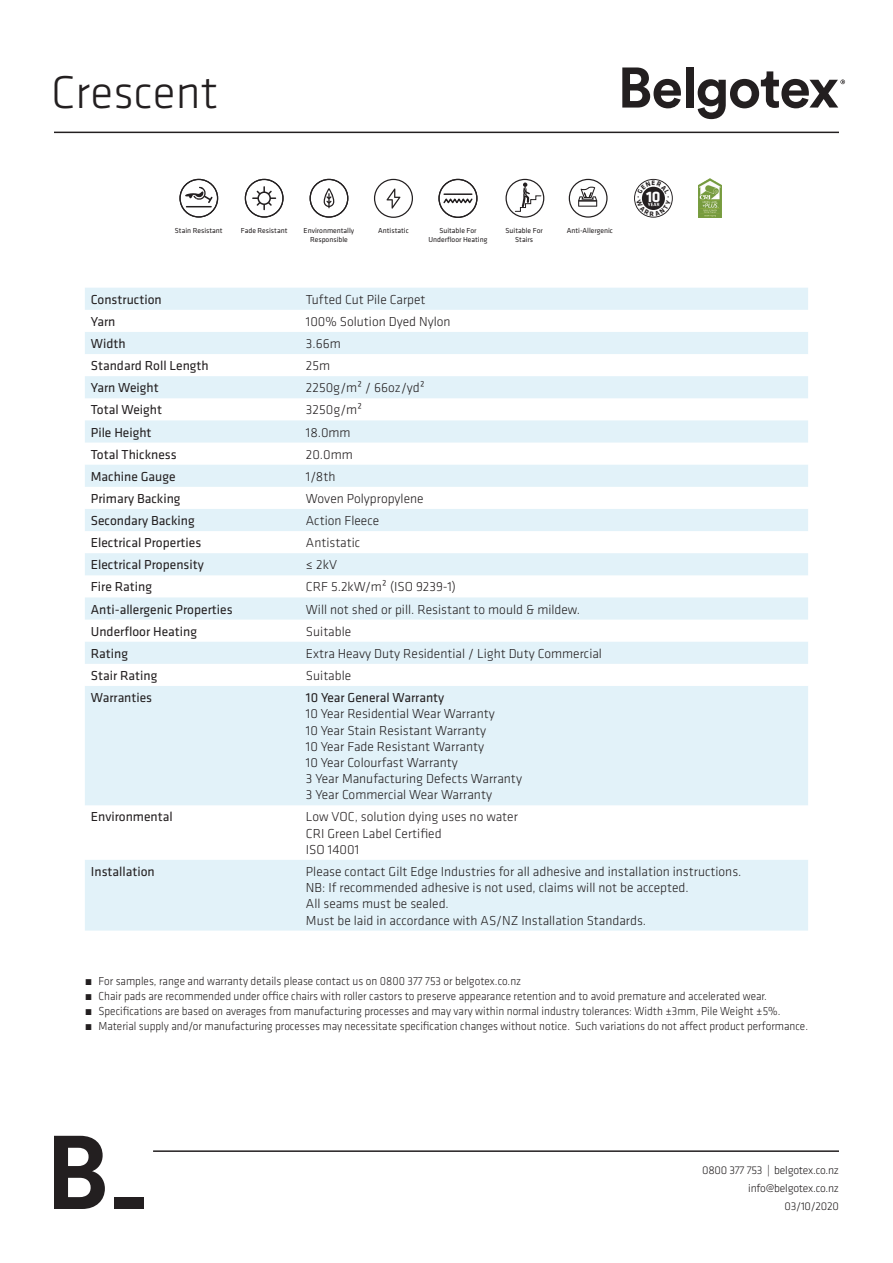
<style>
.page{position:relative;width:893px;height:1263px;background:#fff}
.page>*{position:absolute;margin:0;border:0;box-sizing:border-box;transform-origin:0 0}
.t1{font:300 47.7px "Klavika";color:#231f20}
.t2{font:700 15.9px "Klavika";color:#fff}
.t3{font:300 13.5px/16.2px "Klavika";color:#231f20}
.t4{font:13.5px "Klavika";color:#231f20}
.t5{font:300 12px "Klavika";color:#231f20;scale:.94 1}
.t6{font:300 11.55px/18px "Klavika";letter-spacing:-.02em;color:#231f20;text-align:right}
.t7{font:7.5px/9px "Klavika";color:#231f20;text-align:center}
</style>
<div class="page">
<svg style="left:85px;top:288px;width:723px;height:642px;fill:#e2f2f9"></svg>
<svg style="left:622px;top:67px;width:59px;height:41px"></svg>
<div style="left:686px;top:67px;width:7px;height:41px;background:#231f20"></div>
<svg style="left:698px;top:71px;width:147px;height:48px"></svg>
<hr style="left:54px;top:132px;width:785px;height:1px;background:#231f20">
<svg style="left:54px;top:1136px;width:51px;height:73px"></svg>
<div style="left:114px;top:1197px;width:30px;height:12px;background:#231f20"></div>
<hr style="left:153px;top:1150px;width:686px;height:2px;background:#231f20">
<svg style="left:569px;top:179px;width:39px;height:39px"></svg>
<svg style="left:374px;top:179px;width:39px;height:39px"></svg>
<svg style="left:245px;top:179px;width:39px;height:39px"></svg>
<svg style="left:179px;top:179px;width:39px;height:39px"></svg>
<svg style="left:438px;top:179px;width:39px;height:39px"></svg>
<svg style="left:310px;top:179px;width:38px;height:39px"></svg>
<svg style="left:505px;top:179px;width:39px;height:39px"></svg>
<img style="left:699px;top:179px;width:22px;height:39px">
<svg style="left:634px;top:179px;width:39px;height:39px"></svg>
<h1 class="t1" style="left:51px;top:63px;width:169px">Crescent</h1>
<p class="t7" style="left:175px;top:225px;width:49px">Stain Resistant</p>
<p class="t7" style="left:241px;top:225px;width:48px">Fade Resistant</p>
<p class="t7" style="left:378px;top:225px;width:32px">Antistatic</p>
<p class="t7" style="left:439px;top:226px;width:39px">Suitable For</p>
<p class="t7" style="left:567px;top:225px;width:48px">Anti-Allergenic</p>
<p class="t7" style="left:428px;top:235px;width:60px">Underfloor Heating</p>
<p class="t7" style="left:304px;top:226px;width:52px">Environmentally<br>Responsible</p>
<p class="t7" style="left:506px;top:225px;width:39px">Suitable For<br>Stairs</p>
<p class="t2" style="left:646px;top:185px;width:16px">10</p>
<p class="t4" style="left:91px;top:290px;width:72px">Construction</p>
<p class="t3" style="left:306px;top:291px;width:121px">Tufted Cut Pile Carpet</p>
<p class="t4" style="left:91px;top:313px;width:26px">Yarn</p>
<p class="t3" style="left:306px;top:313px;width:146px">100% Solution Dyed Nylon</p>
<p class="t4" style="left:91px;top:335px;width:36px">Width</p>
<p class="t3" style="left:306px;top:335px;width:36px">3.66m</p>
<p class="t4" style="left:91px;top:357px;width:119px">Standard Roll Length</p>
<p class="t3" style="left:306px;top:357px;width:26px">25m</p>
<p class="t4" style="left:91px;top:379px;width:69px">Yarn Weight</p>
<p class="t3" style="left:306px;top:380px;width:121px">2250g/m² / 66oz/yd²</p>
<p class="t4" style="left:91px;top:401px;width:73px">Total Weight</p>
<p class="t3" style="left:306px;top:402px;width:58px">3250g/m²</p>
<p class="t4" style="left:91px;top:423px;width:62px">Pile Height</p>
<p class="t3" style="left:306px;top:424px;width:46px">18.0mm</p>
<p class="t4" style="left:91px;top:445px;width:87px">Total Thickness</p>
<p class="t3" style="left:306px;top:446px;width:48px">20.0mm</p>
<p class="t4" style="left:91px;top:467px;width:86px">Machine Gauge</p>
<p class="t3" style="left:306px;top:468px;width:31px">1/8th</p>
<p class="t4" style="left:91px;top:490px;width:91px">Primary Backing</p>
<p class="t3" style="left:306px;top:490px;width:119px">Woven Polypropylene</p>
<p class="t4" style="left:91px;top:512px;width:105px">Secondary Backing</p>
<p class="t3" style="left:306px;top:512px;width:75px">Action Fleece</p>
<p class="t4" style="left:91px;top:534px;width:112px">Electrical Properties</p>
<p class="t3" style="left:306px;top:534px;width:56px">Antistatic</p>
<p class="t4" style="left:91px;top:556px;width:114px">Electrical Propensity</p>
<p class="t3" style="left:306px;top:557px;width:33px">≤ 2kV</p>
<p class="t4" style="left:91px;top:578px;width:63px">Fire Rating</p>
<p class="t3" style="left:306px;top:579px;width:151px">CRF 5.2kW/m² (ISO 9239-1)</p>
<p class="t4" style="left:91px;top:600px;width:143px">Anti-allergenic Properties</p>
<p class="t3" style="left:306px;top:601px;width:276px">Will not shed or pill. Resistant to mould &amp; mildew.</p>
<p class="t4" style="left:91px;top:622px;width:108px">Underfloor Heating</p>
<p class="t3" style="left:306px;top:623px;width:47px">Suitable</p>
<p class="t4" style="left:91px;top:644px;width:39px">Rating</p>
<p class="t3" style="left:306px;top:645px;width:298px">Extra Heavy Duty Residential / Light Duty Commercial</p>
<p class="t4" style="left:91px;top:667px;width:68px">Stair Rating</p>
<p class="t3" style="left:306px;top:667px;width:47px">Suitable</p>
<p class="t4" style="left:91px;top:689px;width:63px">Warranties</p>
<p class="t4" style="left:306px;top:689px;width:140px">10 Year General Warranty</p>
<p class="t3" style="left:306px;top:706px;width:218px">10 Year Residential Wear Warranty<br>10 Year Stain Resistant Warranty<br>10 Year Fade Resistant Warranty<br>10 Year Colourfast Warranty<br>3 Year Manufacturing Defects Warranty 3 Year Commercial Wear Warranty</p>
<p class="t4" style="left:91px;top:808px;width:83px">Environmental</p>
<p class="t3" style="left:306px;top:809px;width:214px">Low VOC, solution dying uses no water<br>CRI Green Label Certified<br>ISO 14001</p>
<p class="t4" style="left:91px;top:863px;width:65px">Installation</p>
<p class="t3" style="left:306px;top:863px;width:437px">Please contact Gilt Edge Industries for all adhesive and installation instructions.<br>NB: If recommended adhesive is not used, claims will not be accepted.<br>All seams must be sealed.<br>Must be laid in accordance with AS/NZ Installation Standards.</p>
<p class="t5" style="left:85px;top:974px;width:466px">• For samples, range and warranty details please contact us on 0800 377 753 or belgotex.co.nz</p>
<p class="t5" style="left:85px;top:989px;width:727px">• Chair pads are recommended under office chairs with roller castors to preserve appearance retention and to avoid premature and accelerated wear.</p>
<p class="t5" style="left:85px;top:1004px;width:741px">• Specifications are based on averages from manufacturing processes and may vary within normal industry tolerances: Width ±3mm, Pile Weight ±5%.</p>
<p class="t5" style="left:85px;top:1019px;width:771px">• Material supply and/or manufacturing processes may necessitate specification changes without notice. Such variations do not affect product performance.</p>
<p class="t6" style="left:702px;top:1161px;width:138px">0800 377 753 | belgotex.co.nz info@belgotex.co.nz<br>03/10/2020</p>
</div>
